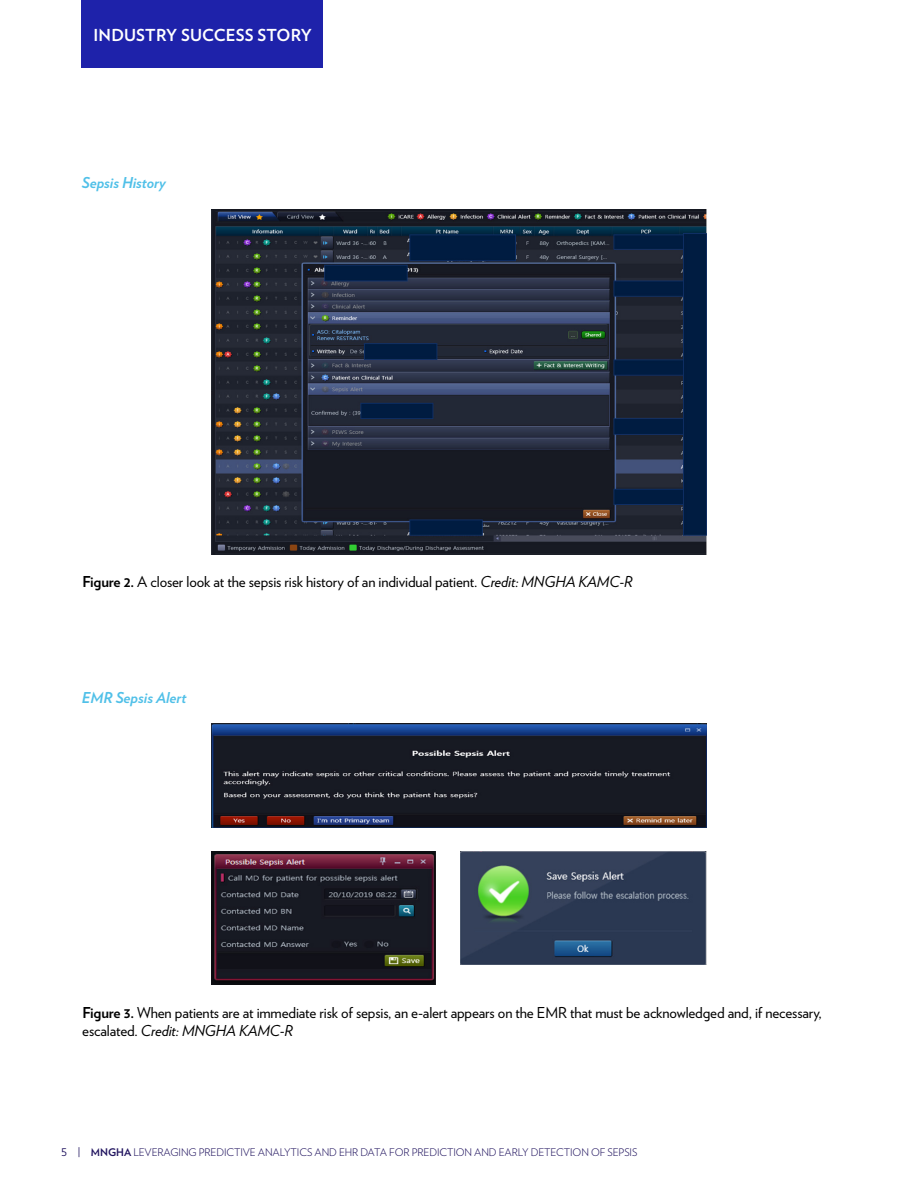
<style>
.page{position:relative;width:918px;height:1188px;background:#fff}
.page>*{position:absolute;margin:0;border:0;box-sizing:border-box;transform-origin:0 0}
.t1{font:700 16.5px "Verlag";letter-spacing:.01em;color:#fff}
.t2{font:15px/18px "Verlag";letter-spacing:-.01em;color:#000}
.t3{font:italic 700 15px "Verlag";letter-spacing:-.005em;color:#50c0e8}
.t4{font:300 10.5px "Verlag";letter-spacing:-.01em;color:#21145f}
.s1{font-weight:700}
.s2{font-style:italic}
.s3{font-weight:400}
</style>
<div class="page">
<div style="left:81px;top:0;width:242px;height:68px;background:#1e22aa"></div>
<img style="left:212px;top:210px;width:494px;height:344px">
<img style="left:212px;top:724px;width:494px;height:104px">
<img style="left:212px;top:852px;width:224px;height:133px">
<img style="left:461px;top:852px;width:245px;height:113px">
<p class="t1" style="left:94px;top:22px;width:220px">INDUSTRY SUCCESS STORY</p>
<p class="t3" style="left:82px;top:170px;width:86px">Sepsis History</p>
<p class="t2" style="left:82px;top:572px;width:552px"><span class="s1">Figure 2.</span> A closer look at the sepsis risk history of an individual patient. <span class="s2">Credit: MNGHA KAMC-R</span></p>
<p class="t3" style="left:82px;top:685px;width:106px">EMR Sepsis Alert</p>
<p class="t2" style="left:82px;top:1003px;width:741px"><span class="s1">Figure 3.</span> When patients are at immediate risk of sepsis, an e-alert appears on the EMR that must be acknowledged and, if necessary, escalated. <span class="s2">Credit: MNGHA KAMC-R</span></p>
<p class="t4" style="left:61px;top:1145px;width:578px"><span class="s3">5 |</span> <span class="s1">MNGHA</span> LEVERAGING PREDICTIVE ANALYTICS AND EHR DATA FOR PREDICTION AND EARLY DETECTION OF SEPSIS</p>
</div>
